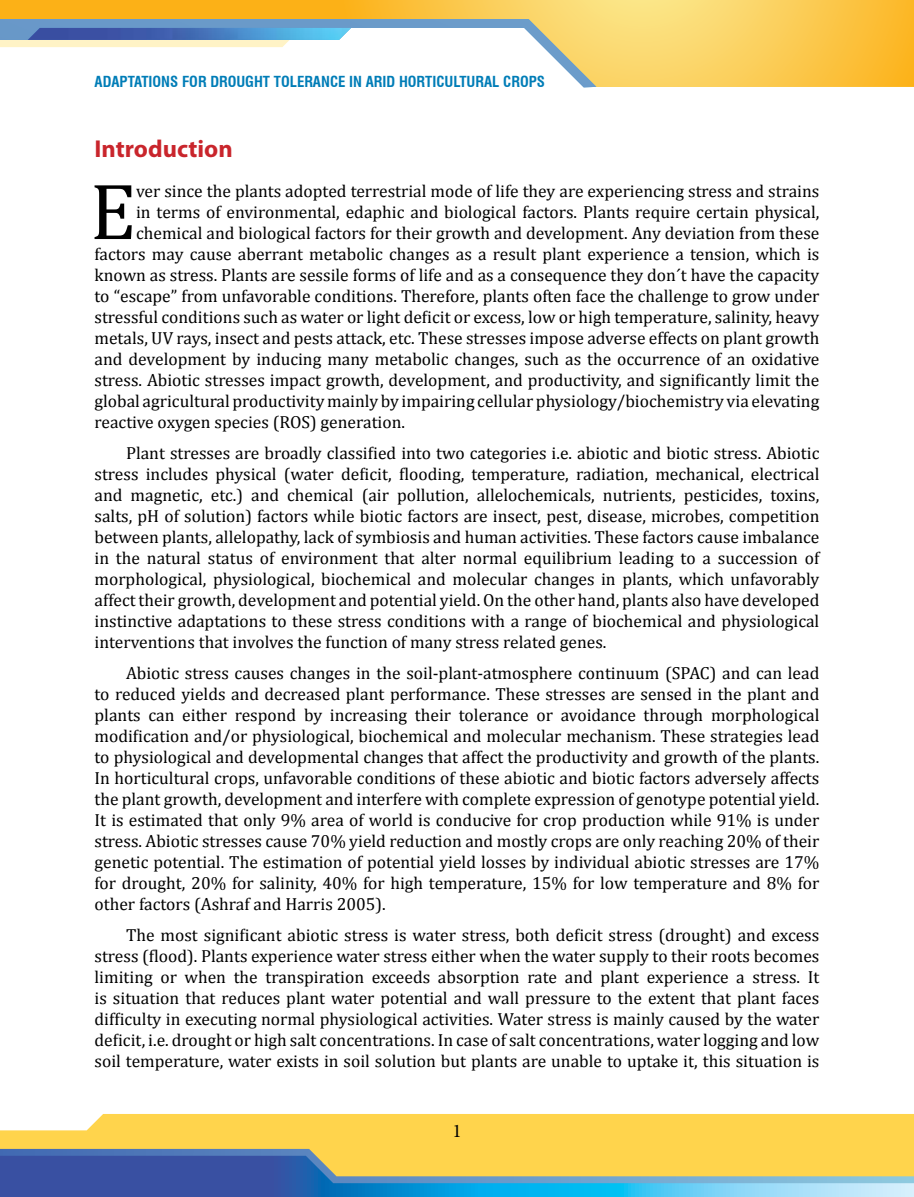
<style>
.page{position:relative;width:914px;height:1197px;background:#fff}
.page>*{position:absolute;margin:0;border:0;box-sizing:border-box;transform-origin:0 0}
.t1{font:80.5px "Cambria";color:#000}
.t2{font:700 24.5px "Myriad Pro";color:#c9252c}
.t3{font:19.25px "Minion Pro";color:#000}
.t4{font:17.5px/21px "Cambria";color:#000;text-align:justify}
.t5{font:700 condensed 14.88px "Swiss 721 BT";color:#007db7}
</style>
<div class="page">
<svg style="left:0;top:0;width:914px;height:87px;background:#fbc84c"></svg>
<svg style="left:0;top:19px;width:596px;height:68px"></svg>
<div style="left:0;top:1114px;width:914px;height:35px;background:#ffd44c"></div>
<svg style="left:0;top:1149px;width:914px;height:7px;background:#c2b370"></svg>
<svg style="left:0;top:1156px;width:914px;height:41px;background:#809c9c"></svg>
<p class="t5" style="left:94px;top:73px;width:452px">ADAPTATIONS FOR DROUGHT TOLERANCE IN ARID HORTICULTURAL CROPS</p>
<h2 class="t2" style="left:94px;top:133px;width:140px">Introduction</h2>
<h1 class="t1" style="left:90px;top:164px;width:48px">E</h1>
<p class="t4" style="left:136px;top:181px;width:684px">ver since the plants adopted terrestrial mode of life they are experiencing stress and strains</p>
<p class="t4" style="left:136px;top:202px;width:684px">in terms of environmental, edaphic and biological factors. Plants require certain physical,</p>
<p class="t4" style="left:136px;top:223px;width:684px">chemical and biological factors for their growth and development. Any deviation from these</p>
<p class="t4" style="left:94px;top:244px;width:726px">factors may cause aberrant metabolic changes as a result plant experience a tension, which is</p>
<p class="t4" style="left:94px;top:265px;width:726px">known as stress. Plants are sessile forms of life and as a consequence they don´t have the capacity</p>
<p class="t4" style="left:94px;top:286px;width:726px">to “escape” from unfavorable conditions. Therefore, plants often face the challenge to grow under</p>
<p class="t4" style="left:94px;top:307px;width:726px">stressful conditions such as water or light deficit or excess, low or high temperature, salinity, heavy</p>
<p class="t4" style="left:94px;top:328px;width:726px">metals, UV rays, insect and pests attack, etc. These stresses impose adverse effects on plant growth</p>
<p class="t4" style="left:94px;top:349px;width:726px">and development by inducing many metabolic changes, such as the occurrence of an oxidative</p>
<p class="t4" style="left:94px;top:370px;width:726px">stress. Abiotic stresses impact growth, development, and productivity, and significantly limit the</p>
<p class="t4" style="left:94px;top:391px;width:726px">global agricultural productivity mainly by impairing cellular physiology/biochemistry via elevating</p>
<p class="t4" style="left:94px;top:412px;width:312px">reactive oxygen species (ROS) generation.</p>
<p class="t4" style="left:94px;top:443px;width:726px;text-indent:32px">Plant stresses are broadly classified into two categories i.e. abiotic and biotic stress. Abiotic stress includes physical (water deficit, flooding, temperature, radiation, mechanical, electrical and magnetic, etc.) and chemical (air pollution, allelochemicals, nutrients, pesticides, toxins, salts, pH of solution) factors while biotic factors are insect, pest, disease, microbes, competition between plants, allelopathy, lack of symbiosis and human activities. These factors cause imbalance in the natural status of environment that alter normal equilibrium leading to a succession of morphological, physiological, biochemical and molecular changes in plants, which unfavorably affect their growth, development and potential yield. On the other hand, plants also have developed instinctive adaptations to these stress conditions with a range of biochemical and physiological interventions that involves the function of many stress related genes.</p>
<p class="t4" style="left:94px;top:663px;width:726px;text-indent:32px">Abiotic stress causes changes in the soil-plant-atmosphere continuum (SPAC) and can lead to reduced yields and decreased plant performance. These stresses are sensed in the plant and plants can either respond by increasing their tolerance or avoidance through morphological modification and/or physiological, biochemical and molecular mechanism. These strategies lead to physiological and developmental changes that affect the productivity and growth of the plants.<br>In horticultural crops, unfavorable conditions of these abiotic and biotic factors adversely affects the plant growth, development and interfere with complete expression of genotype potential yield.<br>It is estimated that only 9% area of world is conducive for crop production while 91% is under stress. Abiotic stresses cause 70% yield reduction and mostly crops are only reaching 20% of their genetic potential. The estimation of potential yield losses by individual abiotic stresses are 17% for drought, 20% for salinity, 40% for high temperature, 15% for low temperature and 8% for other factors (Ashraf and Harris 2005).</p>
<p class="t4" style="left:94px;top:925px;width:726px;text-indent:31px">The most significant abiotic stress is water stress, both deficit stress (drought) and excess stress (flood). Plants experience water stress either when the water supply to their roots becomes limiting or when the transpiration exceeds absorption rate and plant experience a stress. It is situation that reduces plant water potential and wall pressure to the extent that plant faces difficulty in executing normal physiological activities. Water stress is mainly caused by the water deficit, i.e. drought or high salt concentrations. In case of salt concentrations, water logging and low soil temperature, water exists in soil solution but plants are unable to uptake it, this situation is</p>
<p class="t3" style="left:452px;top:1118px;width:11px">1</p>
</div>
